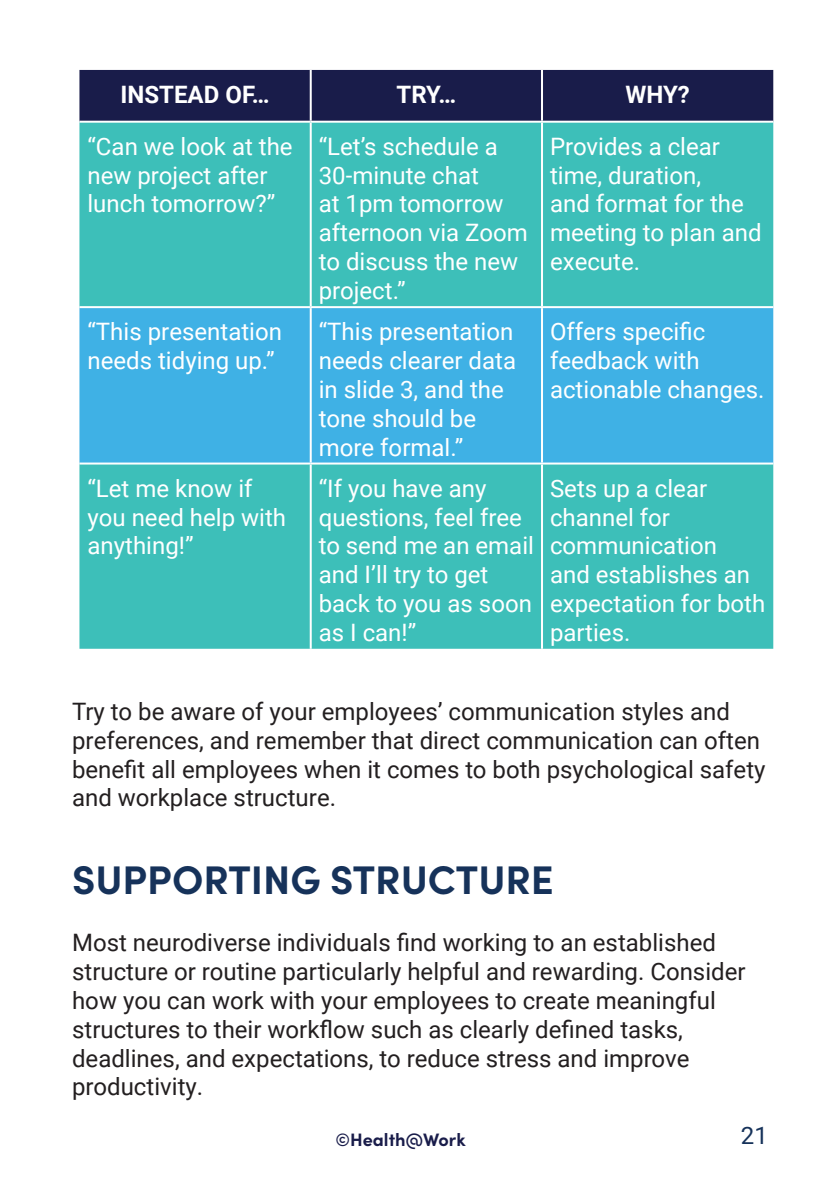
<style>
.page{position:relative;width:840px;height:1191px;background:#fff}
.page>*{position:absolute;margin:0;border:0;box-sizing:border-box;transform-origin:0 0}
.t1{font:700 40px "Sofia Pro";color:#16325a}
.t2{font:24px/28.8px "Roboto";color:#fff}
.t3{font:24px/28.8px "Roboto";color:#231f20}
.t4{font:700 24px "Roboto";color:#fff}
.t5{font:24px "Roboto";color:#16325a}
.t6{font:700 18px "Sofia Pro";color:#191c4a}
</style>
<div class="page">
<div style="left:79px;top:70px;width:693px;height:51px;background:#191c4a"></div>
<div style="left:79px;top:123px;width:693px;height:526px;background:#3dbfb9"></div>
<div style="left:79px;top:308px;width:693px;height:154px;background:#3fb1e5"></div>
<hr style="left:309px;top:70px;width:2px;height:51px;background:#fff">
<hr style="left:540px;top:70px;width:2px;height:51px;background:#fff">
<hr style="left:309px;top:123px;width:2px;height:183px;background:#fff">
<hr style="left:540px;top:123px;width:2px;height:183px;background:#fff">
<hr style="left:79px;top:306px;width:231px;height:2px;background:#fff">
<hr style="left:310px;top:306px;width:231px;height:2px;background:#fff">
<hr style="left:309px;top:308px;width:2px;height:154px;background:#fff">
<hr style="left:541px;top:306px;width:231px;height:2px;background:#fff">
<hr style="left:540px;top:308px;width:2px;height:154px;background:#fff">
<hr style="left:79px;top:462px;width:231px;height:2px;background:#fff">
<hr style="left:310px;top:462px;width:231px;height:2px;background:#fff">
<hr style="left:309px;top:464px;width:2px;height:185px;background:#fff">
<hr style="left:541px;top:462px;width:231px;height:2px;background:#fff">
<hr style="left:540px;top:464px;width:2px;height:185px;background:#fff">
<p class="t4" style="left:120px;top:78px;width:151px">INSTEAD OF…</p>
<p class="t4" style="left:396px;top:78px;width:61px">TRY…</p>
<p class="t4" style="left:625px;top:78px;width:66px">WHY?</p>
<p class="t2" style="left:87px;top:131px;width:207px">“Can we look at the new project after lunch tomorrow?”</p>
<p class="t2" style="left:318px;top:131px;width:210px">“Let’s schedule a<br>30-minute chat<br>at 1pm tomorrow afternoon via Zoom to discuss the new project.”</p>
<p class="t2" style="left:549px;top:131px;width:213px">Provides a clear time, duration,<br>and format for the meeting to plan and execute.</p>
<p class="t2" style="left:87px;top:316px;width:196px">“This presentation needs tidying up.”</p>
<p class="t2" style="left:318px;top:316px;width:199px">“This presentation needs clearer data in slide 3, and the tone should be more formal.”</p>
<p class="t2" style="left:549px;top:316px;width:216px">Offers specific feedback with actionable changes.</p>
<p class="t2" style="left:87px;top:473px;width:200px">“Let me know if you need help with anything!”</p>
<p class="t2" style="left:318px;top:473px;width:217px">“If you have any questions, feel free to send me an email and I’ll try to get back to you as soon as I can!”</p>
<p class="t2" style="left:549px;top:473px;width:217px">Sets up a clear channel for communication<br>and establishes an expectation for both parties.</p>
<p class="t3" style="left:72px;top:696px;width:694px">Try to be aware of your employees’ communication styles and preferences, and remember that direct communication can often benefit all employees when it comes to both psychological safety and workplace structure.</p>
<h1 class="t1" style="left:72px;top:849px;width:483px">SUPPORTING STRUCTURE</h1>
<p class="t3" style="left:72px;top:927px;width:674px">Most neurodiverse individuals find working to an established structure or routine particularly helpful and rewarding. Consider how you can work with your employees to create meaningful structures to their workflow such as clearly defined tasks, deadlines, and expectations, to reduce stress and improve productivity.</p>
<p class="t6" style="left:335px;top:1125px;width:131px">©Health@Work</p>
<p class="t5" style="left:740px;top:1118px;width:28px">21</p>
</div>
